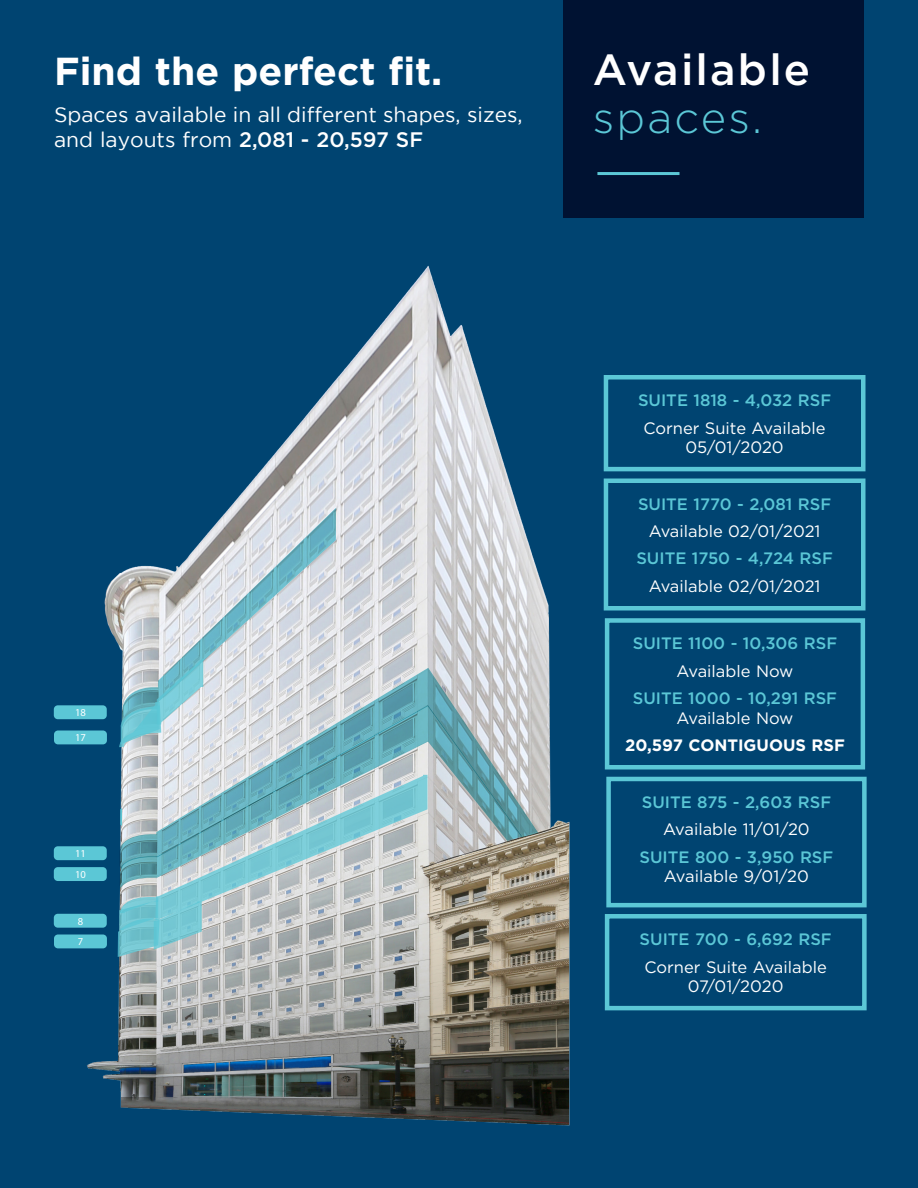
<style>
.page{position:relative;width:918px;height:1188px;background:#004471}
.page>*{position:absolute;margin:0;border:0;box-sizing:border-box;transform-origin:0 0}
.para_headings{font:500 43.5px "Gotham";letter-spacing:.05em;color:#fff}
.para_headings-2{font:300 43.5px "Gotham";letter-spacing:.05em;color:#5bc7d6}
.para_headings-3{font:700 39px "Gotham";color:#fff}
.bullets{font:21px/25.2px "Gotham";color:#fff}
.table_headings{font:500 16.5px/19.8px "Gotham";color:#5bc7d6;text-align:center}
.table_headings-2{font:16.5px/19.8px "Gotham";color:#fff;text-align:center}
.table_headings-3{font:700 16.5px "Gotham";color:#fff}
.t1{font:10.65px "Myriad Pro";color:#fff}
.s1{font-weight:500}
.s2{font-weight:400;color:#fff}
</style>
<div class="page">
<div style="left:605px;top:618px;width:260px;height:152px;border:4px solid #5bc7d6"></div>
<div style="left:563px;top:0;width:301px;height:217px;background:#001232"></div>
<hr style="left:597px;top:172px;width:83px;height:3px;background:#5bc7d6">
<div style="left:604px;top:375px;width:262px;height:96px;border:4px solid #5bc7d6"></div>
<img style="left:53px;top:265px;width:573px;height:860px">
<svg style="left:429px;top:871px;width:93px;height:18px;background:#a0947e"></svg>
<svg style="left:119px;top:667px;width:420px;height:204px;background:#a5bdc2"></svg>
<div style="left:54px;top:867px;width:53px;height:14px;background:#5bc7d6;border-radius:4px"></div>
<div style="left:54px;top:846px;width:53px;height:14px;background:#5bc7d6;border-radius:4px"></div>
<div style="left:54px;top:705px;width:53px;height:14px;background:#5bc7d6;border-radius:4px"></div>
<svg style="left:121px;top:508px;width:215px;height:219px;background:#afc1cb"></svg>
<div style="left:54px;top:934px;width:53px;height:14px;background:#5bc7d6;border-radius:4px"></div>
<div style="left:607px;top:916px;width:257px;height:92px;background:#004471"></div>
<div style="left:605px;top:914px;width:262px;height:96px;border:4px solid #5bc7d6"></div>
<div style="left:609px;top:779px;width:255px;height:126px;background:#004471"></div>
<div style="left:606px;top:777px;width:261px;height:130px;border:4px solid #5bc7d6"></div>
<div style="left:54px;top:914px;width:53px;height:14px;background:#5bc7d6;border-radius:4px"></div>
<div style="left:606px;top:481px;width:257px;height:127px;background:#004471"></div>
<div style="left:604px;top:478px;width:262px;height:132px;border:4px solid #5bc7d6"></div>
<div style="left:54px;top:730px;width:53px;height:14px;background:#5bc7d6;border-radius:4px"></div>
<svg style="left:116px;top:773px;width:313px;height:186px;background:#a4c2c8"></svg>
<svg style="left:118px;top:656px;width:87px;height:93px;background:#9fc8d2"></svg>
<p class="para_headings-3" style="left:54px;top:46px;width:390px">Find the perfect fit.</p>
<p class="bullets" style="left:54px;top:101px;width:470px">Spaces available in all different shapes, sizes, and layouts from <span class="s1">2,081 - 20,597 SF</span></p>
<p class="para_headings" style="left:593px;top:41px;width:219px">Available</p>
<p class="para_headings-2" style="left:593px;top:90px;width:171px">spaces.</p>
<p class="t1" style="left:75px;top:706px;width:12px">18</p>
<p class="t1" style="left:75px;top:731px;width:12px">17</p>
<p class="t1" style="left:75px;top:847px;width:12px">11</p>
<p class="t1" style="left:75px;top:868px;width:12px">10</p>
<p class="t1" style="left:78px;top:915px;width:7px">8</p>
<p class="table_headings" style="left:638px;top:390px;width:195px">SUITE 1818 - 4,032 RSF</p>
<p class="table_headings-2" style="left:643px;top:417px;width:184px">Corner Suite Available<br>05/01/2020</p>
<p class="table_headings" style="left:638px;top:494px;width:195px">SUITE 1770 - 2,081 RSF</p>
<p class="table_headings-2" style="left:649px;top:521px;width:173px">Available 02/01/2021</p>
<p class="table_headings" style="left:636px;top:548px;width:198px">SUITE 1750 - 4,724 RSF</p>
<p class="table_headings-2" style="left:649px;top:576px;width:173px">Available 02/01/2021</p>
<p class="table_headings" style="left:633px;top:633px;width:206px">SUITE 1100 - 10,306 RSF</p>
<p class="table_headings-2" style="left:676px;top:661px;width:119px">Available Now</p>
<p class="table_headings" style="left:633px;top:688px;width:206px">SUITE 1000 - 10,291 RSF<br><span class="s2">Available Now</span></p>
<p class="table_headings-3" style="left:625px;top:735px;width:221px">20,597 CONTIGUOUS RSF</p>
<p class="table_headings" style="left:642px;top:792px;width:191px">SUITE 875 - 2,603 RSF</p>
<p class="table_headings-2" style="left:663px;top:819px;width:148px">Available 11/01/20</p>
<p class="table_headings" style="left:640px;top:847px;width:195px">SUITE 800 - 3,950 RSF<br><span class="s2">Available 9/01/20</span></p>
<p class="t1" style="left:78px;top:935px;width:7px">7</p>
<p class="table_headings" style="left:640px;top:929px;width:194px">SUITE 700 - 6,692 RSF</p>
<p class="table_headings-2" style="left:645px;top:956px;width:184px">Corner Suite Available<br>07/01/2020</p>
</div>
